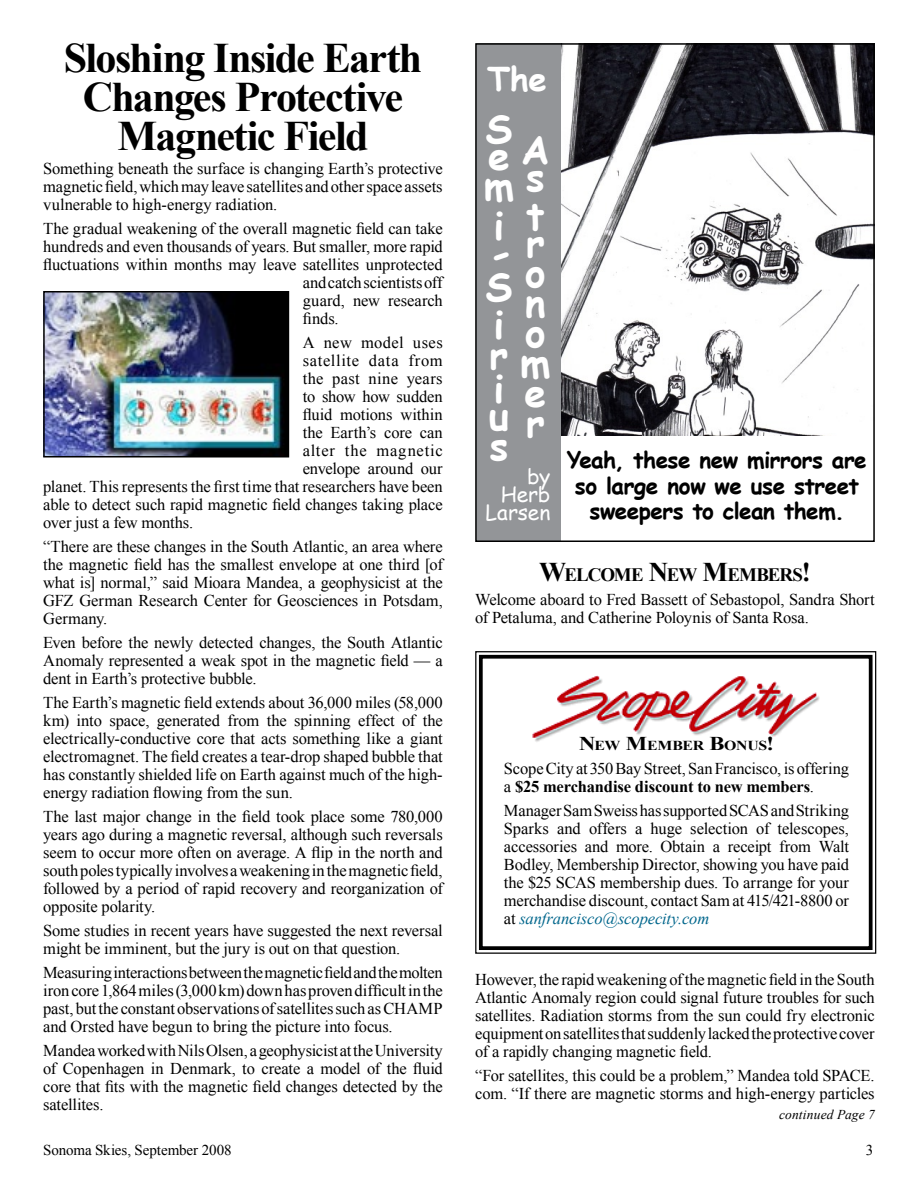
<style>
.page{position:relative;width:918px;height:1188px;background:#fff}
.page>*{position:absolute;margin:0;border:0;box-sizing:border-box;transform-origin:0 0}
.t1{font:700 42px/39px "Times New Roman";letter-spacing:-.04em;color:#000;text-align:center}
.t2{font:700 39px/30px "Comic Sans MS";color:#fff}
.t3{font:700 33px "Comic Sans MS";color:#fff}
.t4{font:700 22.5px/25.5px "Comic Sans MS";letter-spacing:-.025em;color:#000;text-align:center}
.t5{font:21px/18px "Comic Sans MS";color:#fff;text-align:right}
.t6{font:700 18.9px "Times New Roman";letter-spacing:-.05em;color:#000}
.t7{font:16.5px/18px "Times New Roman";letter-spacing:-.01em;color:#000;text-align:justify}
.t8{font:16.5px "Times New Roman";letter-spacing:.045em;color:#000}
.t9{font:16.5px "Times New Roman";letter-spacing:.02em;color:#000}
.t10{font:16.5px "Times New Roman";letter-spacing:.05em;color:#000}
.t11{font:16.5px "Times New Roman";letter-spacing:.025em;color:#000}
.t12{font:15px "Times New Roman";letter-spacing:-.01em;color:#000}
.t13{font:700 13.65px "Times New Roman";letter-spacing:-.025em;color:#000;scale:1.16 1}
.t14{font:italic 13.5px "Times New Roman";letter-spacing:.01em;color:#000}
.s1{font-size:27px}
.s2{font-size:19.5px}
.s3{font-weight:700}
.s4{font-style:italic;color:#00668c}
</style>
<div class="page">
<img style="left:561px;top:46px;width:311px;height:390px">
<svg style="left:475px;top:651px;width:402px;height:303px"></svg>
<div style="left:479px;top:655px;width:394px;height:295px;border:4px solid #000"></div>
<img style="left:530px;top:676px;width:289px;height:68px">
<div style="left:476px;top:44px;width:85px;height:497px;background:#939598"></div>
<div style="left:475px;top:43px;width:400px;height:499px;border:2px solid #000"></div>
<img style="left:46px;top:294px;width:240px;height:161px">
<div style="left:43px;top:291px;width:246px;height:167px;border:2px solid #000"></div>
<h1 class="t1" style="left:64px;top:37px;width:360px">Sloshing Inside Earth<br>Changes Protective<br>Magnetic Field</h1>
<p class="t7" style="left:43px;top:159px;width:401px">Something beneath the surface is changing Earth’s protective magnetic field, which may leave satellites and other space assets vulnerable to high-energy radiation.</p>
<p class="t7" style="left:43px;top:219px;width:401px">The gradual weakening of the overall magnetic field can take</p>
<p class="t7" style="left:43px;top:237px;width:401px">hundreds and even thousands of years. But smaller, more rapid</p>
<p class="t7" style="left:43px;top:255px;width:401px">fluctuations within months may leave satellites unprotected</p>
<p class="t7" style="left:303px;top:273px;width:142px">and catch scientists off</p>
<p class="t7" style="left:303px;top:291px;width:142px">guard, new research</p>
<p class="t7" style="left:303px;top:309px;width:37px">finds.</p>
<p class="t11" style="left:303px;top:331px;width:142px">A new model uses</p>
<p class="t8" style="left:303px;top:349px;width:142px">satellite data from</p>
<p class="t9" style="left:303px;top:367px;width:142px">the past nine years</p>
<p class="t7" style="left:303px;top:387px;width:142px">to show how sudden</p>
<p class="t7" style="left:303px;top:405px;width:142px">fluid motions within</p>
<p class="t7" style="left:303px;top:423px;width:142px">the Earth’s core can</p>
<p class="t10" style="left:303px;top:439px;width:142px">alter the magnetic</p>
<p class="t7" style="left:303px;top:459px;width:142px">envelope around our</p>
<p class="t7" style="left:43px;top:477px;width:401px">planet. This represents the first time that researchers have been</p>
<p class="t7" style="left:43px;top:495px;width:401px">able to detect such rapid magnetic field changes taking place</p>
<p class="t7" style="left:43px;top:513px;width:152px">over just a few months.</p>
<p class="t7" style="left:43px;top:537px;width:401px">“There are these changes in the South Atlantic, an area where the magnetic field has the smallest envelope at one third [of what is] normal,” said Mioara Mandea, a geophysicist at the GFZ German Research Center for Geosciences in Potsdam, Germany.</p>
<p class="t7" style="left:43px;top:633px;width:401px">Even before the newly detected changes, the South Atlantic Anomaly represented a weak spot in the magnetic field — a dent in Earth’s protective bubble.</p>
<p class="t7" style="left:43px;top:693px;width:401px">The Earth’s magnetic field extends about 36,000 miles (58,000 km) into space, generated from the spinning effect of the electrically-conductive core that acts something like a giant electromagnet. The field creates a tear-drop shaped bubble that has constantly shielded life on Earth against much of the high&shy;energy radiation flowing from the sun.</p>
<p class="t7" style="left:43px;top:807px;width:401px">The last major change in the field took place some 780,000 years ago during a magnetic reversal, although such reversals seem to occur more often on average. A flip in the north and south poles typically involves a weakening in the magnetic field, followed by a period of rapid recovery and reorganization of opposite polarity.</p>
<p class="t7" style="left:43px;top:921px;width:401px">Some studies in recent years have suggested the next reversal might be imminent, but the jury is out on that question.</p>
<p class="t7" style="left:43px;top:963px;width:401px">Measuring interactions between the magnetic field and the molten iron core 1,864 miles (3,000 km) down has proven difficult in the past, but the constant observations of satellites such as CHAMP and Orsted have begun to bring the picture into focus.</p>
<p class="t7" style="left:43px;top:1041px;width:401px">Mandea worked with Nils Olsen, a geophysicist at the University of Copenhagen in Denmark, to create a model of the fluid core that fits with the magnetic field changes detected by the satellites.</p>
<h3 class="t3" style="left:487px;top:55px;width:61px">The</h3>
<h2 class="t2" style="left:485px;top:112px;width:29px">S</h2>
<h2 class="t2" style="left:484px;top:139px;width:32px">e m</h2>
<h2 class="t2" style="left:493px;top:209px;width:12px">i</h2>
<h2 class="t2" style="left:485px;top:267px;width:29px;line-height:37.5px">S i</h2>
<h2 class="t2" style="left:490px;top:336px;width:20px;line-height:34.5px">r i</h2>
<h2 class="t2" style="left:489px;top:399px;width:22px">u s</h2>
<h2 class="t2" style="left:521px;top:133px;width:30px">A</h2>
<h2 class="t2" style="left:526px;top:155px;width:20px;line-height:39px">s t</h2>
<h2 class="t2" style="left:520px;top:226px;width:32px">r o n o m e r</h2>
<p class="t5" style="left:485px;top:467px;width:66px">by<br>Herb<br>Larsen</p>
<h3 class="t4" style="left:567px;top:446px;width:301px">Yeah, these new mirrors are so large now we use street sweepers to clean them.</h3>
<p class="t6" style="left:539px;top:561px;width:273px"><span class="s1">W</span>ELCOME <span class="s1">N</span>EW <span class="s1">M</span>EMBERS<span class="s1">!</span></p>
<p class="t7" style="left:475px;top:590px;width:401px">Welcome aboard to Fred Bassett of Sebastopol, Sandra Short of Petaluma, and Catherine Poloynis of Santa Rosa.</p>
<p class="t13" style="left:579px;top:736px;width:170px"><span class="s2">N</span>EW <span class="s2">M</span>EMBER <span class="s2">B</span>ONUS<span class="s2">!</span></p>
<p class="t7" style="left:504px;top:760px;width:347px">Scope City at 350 Bay Street, San Francisco, is offering a <span class="s3">$25 merchandise discount to new members</span>.</p>
<p class="t7" style="left:504px;top:802px;width:347px">Manager Sam Sweiss has supported SCAS and Striking Sparks and offers a huge selection of telescopes, accessories and more. Obtain a receipt from Walt Bodley, Membership Director, showing you have paid the $25 SCAS membership dues. To arrange for your merchandise discount, contact Sam at 415/421-8800 or at <span class="s4">sanfrancisco@scopecity.com</span></p>
<p class="t7" style="left:475px;top:970px;width:401px">However, the rapid weakening of the magnetic field in the South Atlantic Anomaly region could signal future troubles for such satellites. Radiation storms from the sun could fry electronic equipment on satellites that suddenly lacked the protective cover of a rapidly changing magnetic field.</p>
<p class="t7" style="left:475px;top:1066px;width:401px">“For satellites, this could be a problem,” Mandea told SPACE. com. “If there are magnetic storms and high-energy particles</p>
<p class="t14" style="left:779px;top:1105px;width:97px">continued Page 7</p>
<p class="t12" style="left:43px;top:1140px;width:190px">Sonoma Skies, September 2008</p>
<p class="t12" style="left:866px;top:1140px;width:9px">3</p>
</div>
